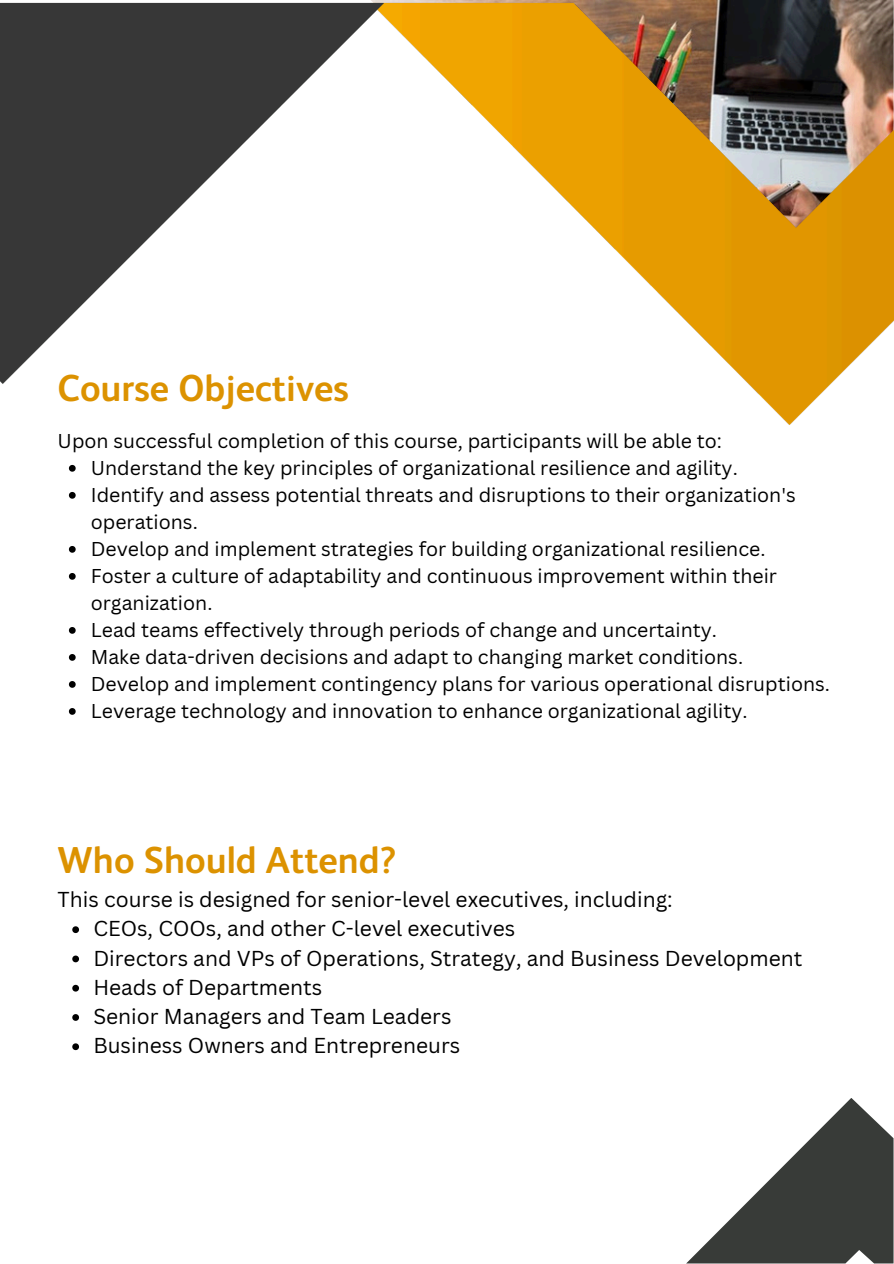
<style>
.page{position:relative;width:894px;height:1264px;background:#fff}
.page>*{position:absolute;margin:0;border:0;box-sizing:border-box;transform-origin:0 0}
.t1{font:700 37.5px "FS Albert Arabic";color:#dc9200}
.t2{font:21px "Canva Sans";color:#000}
.t3{font:19.5px/27px "Canva Sans";color:#000}
</style>
<div class="page">
<img style="left:0;top:0;width:893px;height:425px">
<svg style="left:686px;top:1098px;width:207px;height:165px"></svg>
<svg style="left:69px;top:465px;width:7px;height:6px"></svg>
<svg style="left:69px;top:492px;width:7px;height:6px"></svg>
<svg style="left:69px;top:546px;width:7px;height:6px"></svg>
<svg style="left:69px;top:573px;width:7px;height:6px"></svg>
<svg style="left:69px;top:627px;width:7px;height:6px"></svg>
<svg style="left:69px;top:654px;width:7px;height:6px"></svg>
<svg style="left:69px;top:681px;width:7px;height:6px"></svg>
<svg style="left:69px;top:708px;width:7px;height:6px"></svg>
<svg style="left:72px;top:926px;width:7px;height:7px"></svg>
<svg style="left:72px;top:955px;width:7px;height:7px"></svg>
<svg style="left:72px;top:984px;width:7px;height:7px"></svg>
<svg style="left:72px;top:1014px;width:7px;height:6px"></svg>
<svg style="left:72px;top:1043px;width:7px;height:7px"></svg>
<p class="t1" style="left:58px;top:366px;width:293px">Course Objectives</p>
<h1 class="t3" style="left:58px;top:427px;width:665px">Upon successful completion of this course, participants will be able to:</h1>
<p class="t3" style="left:91px;top:454px;width:648px">Understand the key principles of organizational resilience and agility.</p>
<p class="t3" style="left:91px;top:481px;width:706px">Identify and assess potential threats and disruptions to their organization's operations.</p>
<p class="t3" style="left:91px;top:535px;width:676px">Develop and implement strategies for building organizational resilience.</p>
<p class="t3" style="left:91px;top:562px;width:687px">Foster a culture of adaptability and continuous improvement within their organization.</p>
<p class="t3" style="left:91px;top:616px;width:627px">Lead teams effectively through periods of change and uncertainty.</p>
<p class="t3" style="left:91px;top:643px;width:653px">Make data-driven decisions and adapt to changing market conditions.</p>
<p class="t3" style="left:91px;top:670px;width:740px">Develop and implement contingency plans for various operational disruptions.</p>
<p class="t3" style="left:91px;top:697px;width:658px">Leverage technology and innovation to enhance organizational agility.</p>
<p class="t1" style="left:58px;top:837px;width:340px">Who Should Attend?</p>
<h1 class="t2" style="left:58px;top:884px;width:616px">This course is designed for senior-level executives, including:</h1>
<p class="t2" style="left:93px;top:914px;width:423px">CEOs, COOs, and other C-level executives</p>
<p class="t2" style="left:93px;top:943px;width:710px">Directors and VPs of Operations, Strategy, and Business Development</p>
<p class="t2" style="left:93px;top:972px;width:230px">Heads of Departments</p>
<p class="t2" style="left:93px;top:1001px;width:359px">Senior Managers and Team Leaders</p>
<p class="t2" style="left:93px;top:1031px;width:368px">Business Owners and Entrepreneurs</p>
</div>
